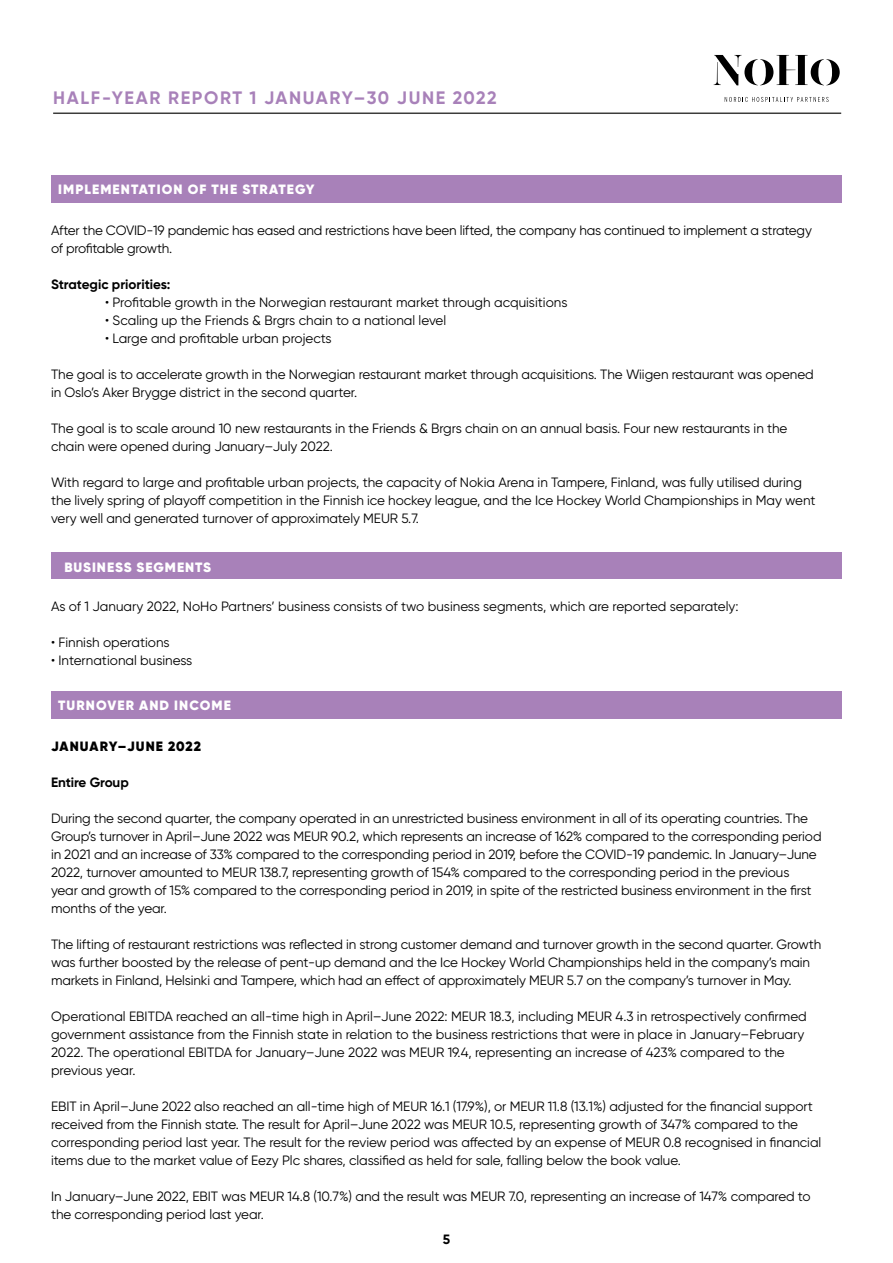
<style>
.page{position:relative;width:893px;height:1263px;background:#fff}
.page>*{position:absolute;margin:0;border:0;box-sizing:border-box;transform-origin:0 0}
.t1{font:700 18px "Gilroy";letter-spacing:.09em;color:#a881b9}
.t2{font:13.5px/18px "Gilroy";letter-spacing:-.01em;color:#000}
.t3{font:900 13.5px "Gilroy";letter-spacing:.08em;color:#fff}
.t4{font:700 13.5px "Gilroy";letter-spacing:-.005em;color:#000}
.t5{font:900 13.5px "Gilroy";letter-spacing:.075em;color:#000}
</style>
<div class="page">
<svg style="left:725px;top:97px;width:104px;height:5px"></svg>
<svg style="left:714px;top:55px;width:126px;height:30px"></svg>
<hr style="left:53px;top:113px;width:788px;height:1px;background:#3c3c3b">
<div style="left:51px;top:176px;width:791px;height:27px;background:#a881b9"></div>
<div style="left:51px;top:691px;width:791px;height:28px;background:#a881b9"></div>
<div style="left:51px;top:552px;width:791px;height:27px;background:#a881b9"></div>
<h1 class="t1" style="left:53px;top:87px;width:445px">HALF-YEAR REPORT 1 JANUARY–30 JUNE 2022</h1>
<p class="t3" style="left:58px;top:181px;width:258px">IMPLEMENTATION OF THE STRATEGY</p>
<p class="t2" style="left:51px;top:221px;width:762px">After the COVID-19 pandemic has eased and restrictions have been lifted, the company has continued to implement a strategy of profitable growth.</p>
<p class="t4" style="left:51px;top:276px;width:121px">Strategic priorities:</p>
<p class="t2" style="left:105px;top:293px;width:464px">• Profitable growth in the Norwegian restaurant market through acquisitions</p>
<p class="t2" style="left:105px;top:311px;width:343px">• Scaling up the Friends &amp; Brgrs chain to a national level</p>
<p class="t2" style="left:105px;top:329px;width:228px">• Large and profitable urban projects</p>
<p class="t2" style="left:51px;top:365px;width:764px">The goal is to accelerate growth in the Norwegian restaurant market through acquisitions. The Wiigen restaurant was opened in Oslo’s Aker Brygge district in the second quarter.</p>
<p class="t2" style="left:51px;top:419px;width:738px">The goal is to scale around 10 new restaurants in the Friends &amp; Brgrs chain on an annual basis. Four new restaurants in the chain were opened during January–July 2022.</p>
<p class="t2" style="left:51px;top:473px;width:766px">With regard to large and profitable urban projects, the capacity of Nokia Arena in Tampere, Finland, was fully utilised during the lively spring of playoff competition in the Finnish ice hockey league, and the Ice Hockey World Championships in May went very well and generated turnover of approximately MEUR 5.7.</p>
<p class="t3" style="left:65px;top:558px;width:148px">BUSINESS SEGMENTS</p>
<p class="t2" style="left:51px;top:597px;width:689px">As of 1 January 2022, NoHo Partners’ business consists of two business segments, which are reported separately:</p>
<p class="t2" style="left:51px;top:633px;width:120px">• Finnish operations</p>
<p class="t2" style="left:51px;top:651px;width:143px">• International business</p>
<p class="t3" style="left:58px;top:697px;width:174px">TURNOVER AND INCOME</p>
<p class="t5" style="left:51px;top:738px;width:151px">JANUARY–JUNE 2022</p>
<p class="t4" style="left:51px;top:774px;width:79px">Entire Group</p>
<p class="t2" style="left:51px;top:809px;width:772px">During the second quarter, the company operated in an unrestricted business environment in all of its operating countries. The Group’s turnover in April–June 2022 was MEUR 90.2, which represents an increase of 162% compared to the corresponding period in 2021 and an increase of 33% compared to the corresponding period in 2019, before the COVID-19 pandemic. In January–June 2022, turnover amounted to MEUR 138.7, representing growth of 154% compared to the corresponding period in the previous<br>year and growth of 15% compared to the corresponding period in 2019, in spite of the restricted business environment in the first months of the year.</p>
<p class="t2" style="left:51px;top:935px;width:772px">The lifting of restaurant restrictions was reflected in strong customer demand and turnover growth in the second quarter. Growth was further boosted by the release of pent-up demand and the Ice Hockey World Championships held in the company’s main markets in Finland, Helsinki and Tampere, which had an effect of approximately MEUR 5.7 on the company’s turnover in May.</p>
<p class="t2" style="left:51px;top:1007px;width:757px">Operational EBITDA reached an all-time high in April–June 2022: MEUR 18.3, including MEUR 4.3 in retrospectively confirmed government assistance from the Finnish state in relation to the business restrictions that were in place in January–February<br>2022. The operational EBITDA for January–June 2022 was MEUR 19.4, representing an increase of 423% compared to the</p>
<p class="t2" style="left:51px;top:1061px;width:86px">previous year.</p>
<p class="t2" style="left:51px;top:1097px;width:772px">EBIT in April–June 2022 also reached an all-time high of MEUR 16.1 (17.9%), or MEUR 11.8 (13.1%) adjusted for the financial support received from the Finnish state. The result for April–June 2022 was MEUR 10.5, representing growth of 347% compared to the corresponding period last year. The result for the review period was affected by an expense of MEUR 0.8 recognised in financial items due to the market value of Eezy Plc shares, classified as held for sale, falling below the book value.</p>
<p class="t2" style="left:51px;top:1187px;width:761px">In January–June 2022, EBIT was MEUR 14.8 (10.7%) and the result was MEUR 7.0, representing an increase of 147% compared to the corresponding period last year.</p>
<p class="t4" style="left:443px;top:1230px;width:9px">5</p>
</div>
